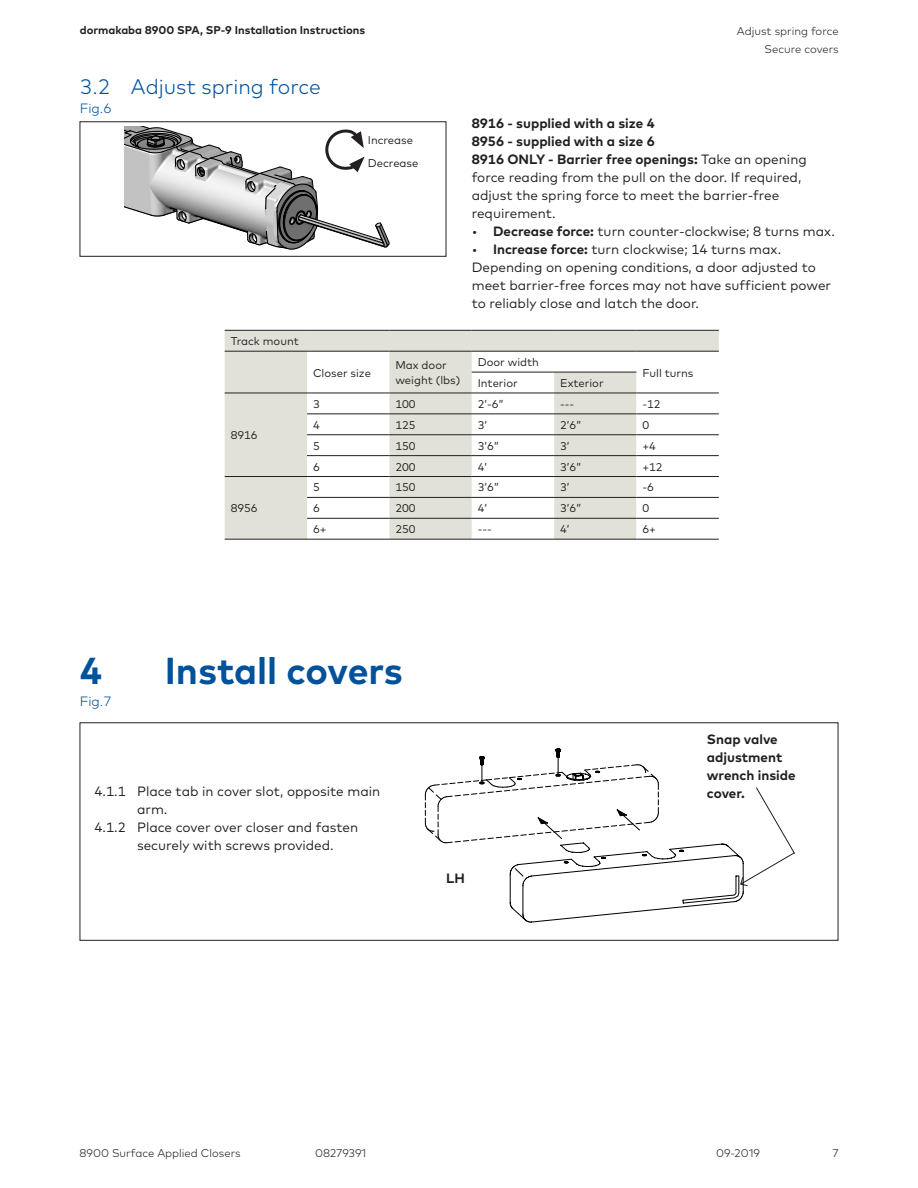
<style>
.page{position:relative;width:918px;height:1188px;background:#fff}
.page>*{position:absolute;margin:0;border:0;box-sizing:border-box;transform-origin:0 0}
.t1{font:700 37.5px "Mark Pro";letter-spacing:-.005em;color:#01519b}
.t2{font:300 21px "Mark Pro";color:#01519b}
.Body_Text_9pt_12pt_R{font:13.5px/18px "Mark Pro";color:#231f20}
.Body_Text_9pt_12pt_R-2{font:700 13.5px/18px "Mark Pro";color:#231f20}
.t3{font:300 13.5px "Mark Pro";color:#01519b}
.Table_Body_Text_7_5p{font:11.25px/14.2px "Mark Pro";color:#231f20}
.t4{font:300 11.25px/18px "Mark Pro";color:#231f20;text-align:right}
.t5{font:700 11.25px "Mark Pro";color:#231f20}
.Body_Text_7_5pt_9pt{font:11.25px "Mark Pro";color:#231f20}
.s1{font-weight:700}
</style>
<div class="page">
<div style="left:80px;top:122px;width:366px;height:135px;border:1px solid #231f20"></div>
<svg style="left:125px;top:127px;width:264px;height:123px"></svg>
<svg style="left:225px;top:331px;width:494px;height:208px;fill:#e2e1d9"></svg>
<svg style="left:636px;top:352px;width:83px;height:187px"></svg>
<hr style="left:225px;top:330px;width:82px;height:1px;background:#231f20">
<hr style="left:307px;top:330px;width:82px;height:1px;background:#231f20">
<hr style="left:389px;top:330px;width:83px;height:1px;background:#231f20">
<hr style="left:472px;top:330px;width:82px;height:1px;background:#231f20">
<hr style="left:554px;top:330px;width:82px;height:1px;background:#231f20">
<hr style="left:636px;top:330px;width:83px;height:1px;background:#231f20">
<hr style="left:225px;top:351px;width:82px;height:1px;background:#231f20">
<hr style="left:307px;top:351px;width:82px;height:1px;background:#231f20">
<hr style="left:389px;top:351px;width:83px;height:1px;background:#231f20">
<hr style="left:472px;top:351px;width:82px;height:1px;background:#231f20">
<hr style="left:554px;top:351px;width:82px;height:1px;background:#231f20">
<hr style="left:636px;top:351px;width:83px;height:1px;background:#231f20">
<hr style="left:472px;top:372px;width:82px;height:1px;background:#231f20">
<hr style="left:554px;top:372px;width:82px;height:1px;background:#231f20">
<hr style="left:225px;top:393px;width:82px;height:1px;background:#231f20">
<hr style="left:225px;top:476px;width:82px;height:1px;background:#231f20">
<hr style="left:225px;top:539px;width:82px;height:1px;background:#231f20">
<hr style="left:307px;top:393px;width:82px;height:1px;background:#231f20">
<hr style="left:389px;top:393px;width:83px;height:1px;background:#231f20">
<hr style="left:472px;top:393px;width:82px;height:1px;background:#231f20">
<hr style="left:554px;top:393px;width:82px;height:1px;background:#231f20">
<hr style="left:636px;top:393px;width:83px;height:1px;background:#231f20">
<hr style="left:307px;top:413px;width:82px;height:1px;background:#231f20">
<hr style="left:389px;top:413px;width:83px;height:1px;background:#231f20">
<hr style="left:472px;top:413px;width:82px;height:1px;background:#231f20">
<hr style="left:554px;top:413px;width:82px;height:1px;background:#231f20">
<hr style="left:636px;top:413px;width:83px;height:1px;background:#231f20">
<hr style="left:307px;top:434px;width:82px;height:1px;background:#231f20">
<hr style="left:389px;top:434px;width:83px;height:1px;background:#231f20">
<hr style="left:472px;top:434px;width:82px;height:1px;background:#231f20">
<hr style="left:554px;top:434px;width:82px;height:1px;background:#231f20">
<hr style="left:636px;top:434px;width:83px;height:1px;background:#231f20">
<hr style="left:307px;top:455px;width:82px;height:1px;background:#231f20">
<hr style="left:389px;top:455px;width:83px;height:1px;background:#231f20">
<hr style="left:472px;top:455px;width:82px;height:1px;background:#231f20">
<hr style="left:554px;top:455px;width:82px;height:1px;background:#231f20">
<hr style="left:636px;top:455px;width:83px;height:1px;background:#231f20">
<hr style="left:307px;top:476px;width:82px;height:1px;background:#231f20">
<hr style="left:389px;top:476px;width:83px;height:1px;background:#231f20">
<hr style="left:472px;top:476px;width:82px;height:1px;background:#231f20">
<hr style="left:554px;top:476px;width:82px;height:1px;background:#231f20">
<hr style="left:636px;top:476px;width:83px;height:1px;background:#231f20">
<hr style="left:307px;top:497px;width:82px;height:1px;background:#231f20">
<hr style="left:389px;top:497px;width:83px;height:1px;background:#231f20">
<hr style="left:472px;top:497px;width:82px;height:1px;background:#231f20">
<hr style="left:554px;top:497px;width:82px;height:1px;background:#231f20">
<hr style="left:636px;top:497px;width:83px;height:1px;background:#231f20">
<hr style="left:307px;top:518px;width:82px;height:1px;background:#231f20">
<hr style="left:389px;top:518px;width:83px;height:1px;background:#231f20">
<hr style="left:472px;top:518px;width:82px;height:1px;background:#231f20">
<hr style="left:554px;top:518px;width:82px;height:1px;background:#231f20">
<hr style="left:636px;top:518px;width:83px;height:1px;background:#231f20">
<hr style="left:307px;top:539px;width:82px;height:1px;background:#231f20">
<hr style="left:389px;top:539px;width:83px;height:1px;background:#231f20">
<hr style="left:472px;top:539px;width:82px;height:1px;background:#231f20">
<hr style="left:554px;top:539px;width:82px;height:1px;background:#231f20">
<hr style="left:636px;top:539px;width:83px;height:1px;background:#231f20">
<div style="left:80px;top:723px;width:758px;height:218px;border:1px solid #231f20"></div>
<svg style="left:424px;top:748px;width:371px;height:175px"></svg>
<p class="t5" style="left:80px;top:21px;width:287px">dormakaba 8900 SPA, SP-9 Installation Instructions</p>
<p class="t2" style="left:80px;top:71px;width:243px">3.2 Adjust spring force</p>
<p class="t3" style="left:80px;top:98px;width:33px">Fig.6</p>
<p class="Body_Text_7_5pt_9pt" style="left:368px;top:132px;width:47px">Increase</p>
<p class="Body_Text_7_5pt_9pt" style="left:368px;top:155px;width:52px">Decrease</p>
<p class="Table_Body_Text_7_5p" style="left:231px;top:333px;width:70px">Track mount</p>
<p class="t4" style="left:737px;top:21px;width:103px">Adjust spring force<br>Secure covers</p>
<p class="Body_Text_9pt_12pt_R-2" style="left:472px;top:113px;width:185px">8916 - supplied with a size 4</p>
<p class="Body_Text_9pt_12pt_R-2" style="left:472px;top:131px;width:185px">8956 - supplied with a size 6</p>
<p class="Body_Text_9pt_12pt_R" style="left:472px;top:149px;width:337px"><span class="s1">8916 ONLY - Barrier free openings:</span> Take an opening force reading from the pull on the door. If required, adjust the spring force to meet the barrier-free requirement.</p>
<p class="Body_Text_9pt_12pt_R" style="left:472px;top:221px;width:365px">• <span class="s1">Decrease force:</span> turn counter-clockwise; 8 turns max.</p>
<p class="Body_Text_9pt_12pt_R" style="left:472px;top:239px;width:311px">• <span class="s1">Increase force:</span> turn clockwise; 14 turns max.</p>
<p class="Body_Text_9pt_12pt_R" style="left:472px;top:257px;width:361px">Depending on opening conditions, a door adjusted to meet barrier-free forces may not have sufficient power to reliably close and latch the door.</p>
<p class="Table_Body_Text_7_5p" style="left:231px;top:427px;width:28px">8916</p>
<p class="Table_Body_Text_7_5p" style="left:231px;top:500px;width:28px">8956</p>
<p class="Table_Body_Text_7_5p" style="left:313px;top:365px;width:60px">Closer size</p>
<p class="Table_Body_Text_7_5p" style="left:395px;top:357px;width:66px">Max door weight (lbs)</p>
<p class="Table_Body_Text_7_5p" style="left:478px;top:354px;width:63px">Door width</p>
<p class="Table_Body_Text_7_5p" style="left:478px;top:375px;width:42px">Interior</p>
<p class="Table_Body_Text_7_5p" style="left:560px;top:375px;width:45px">Exterior</p>
<p class="Table_Body_Text_7_5p" style="left:642px;top:365px;width:53px">Full turns</p>
<p class="Table_Body_Text_7_5p" style="left:313px;top:396px;width:8px">3</p>
<p class="Table_Body_Text_7_5p" style="left:395px;top:396px;width:22px">100</p>
<p class="Table_Body_Text_7_5p" style="left:478px;top:396px;width:27px">2’-6”</p>
<p class="Table_Body_Text_7_5p" style="left:560px;top:396px;width:16px">---</p>
<p class="Table_Body_Text_7_5p" style="left:642px;top:396px;width:20px">-12</p>
<p class="Table_Body_Text_7_5p" style="left:313px;top:417px;width:8px">4</p>
<p class="Table_Body_Text_7_5p" style="left:395px;top:417px;width:22px">125</p>
<p class="Table_Body_Text_7_5p" style="left:478px;top:417px;width:11px">3’</p>
<p class="Table_Body_Text_7_5p" style="left:560px;top:417px;width:23px">2’6”</p>
<p class="Table_Body_Text_7_5p" style="left:642px;top:417px;width:8px">0</p>
<p class="Table_Body_Text_7_5p" style="left:313px;top:438px;width:8px">5</p>
<p class="Table_Body_Text_7_5p" style="left:395px;top:438px;width:22px">150</p>
<p class="Table_Body_Text_7_5p" style="left:478px;top:438px;width:23px">3’6”</p>
<p class="Table_Body_Text_7_5p" style="left:560px;top:438px;width:11px">3’</p>
<p class="Table_Body_Text_7_5p" style="left:642px;top:438px;width:15px">+4</p>
<p class="Table_Body_Text_7_5p" style="left:313px;top:459px;width:8px">6</p>
<p class="Table_Body_Text_7_5p" style="left:395px;top:459px;width:22px">200</p>
<p class="Table_Body_Text_7_5p" style="left:478px;top:459px;width:11px">4’</p>
<p class="Table_Body_Text_7_5p" style="left:560px;top:459px;width:23px">3’6”</p>
<p class="Table_Body_Text_7_5p" style="left:642px;top:459px;width:22px">+12</p>
<p class="Table_Body_Text_7_5p" style="left:313px;top:479px;width:8px">5</p>
<p class="Table_Body_Text_7_5p" style="left:395px;top:479px;width:22px">150</p>
<p class="Table_Body_Text_7_5p" style="left:478px;top:479px;width:23px">3’6”</p>
<p class="Table_Body_Text_7_5p" style="left:560px;top:479px;width:11px">3’</p>
<p class="Table_Body_Text_7_5p" style="left:642px;top:479px;width:13px">-6</p>
<p class="Table_Body_Text_7_5p" style="left:313px;top:500px;width:8px">6</p>
<p class="Table_Body_Text_7_5p" style="left:395px;top:500px;width:22px">200</p>
<p class="Table_Body_Text_7_5p" style="left:478px;top:500px;width:11px">4’</p>
<p class="Table_Body_Text_7_5p" style="left:560px;top:500px;width:23px">3’6”</p>
<p class="Table_Body_Text_7_5p" style="left:642px;top:500px;width:8px">0</p>
<p class="Table_Body_Text_7_5p" style="left:313px;top:521px;width:15px">6+</p>
<p class="Table_Body_Text_7_5p" style="left:395px;top:521px;width:22px">250</p>
<p class="Table_Body_Text_7_5p" style="left:478px;top:521px;width:16px">---</p>
<p class="Table_Body_Text_7_5p" style="left:560px;top:521px;width:11px">4’</p>
<p class="Table_Body_Text_7_5p" style="left:642px;top:521px;width:15px">6+</p>
<p class="t1" style="left:80px;top:643px;width:24px">4</p>
<p class="t1" style="left:165px;top:643px;width:240px">Install covers</p>
<p class="t3" style="left:80px;top:691px;width:33px">Fig.7</p>
<p class="Body_Text_9pt_12pt_R-2" style="left:707px;top:729px;width:90px">Snap valve adjustment wrench inside</p>
<p class="Body_Text_9pt_12pt_R" style="left:95px;top:781px;width:287px">4.1.1 Place tab in cover slot, opposite main</p>
<p class="Body_Text_9pt_12pt_R-2" style="left:707px;top:783px;width:39px">cover.</p>
<p class="Body_Text_9pt_12pt_R" style="left:137px;top:799px;width:32px">arm.</p>
<p class="Body_Text_9pt_12pt_R" style="left:137px;top:817px;width:223px;text-indent:-43px">4.1.2 Place cover over closer and fasten securely with screws provided.</p>
<p class="Body_Text_9pt_12pt_R-2" style="left:446px;top:868px;width:20px">LH</p>
<p class="t4" style="left:80px;top:1143px;width:163px">8900 Surface Applied Closers</p>
<p class="t4" style="left:315px;top:1143px;width:53px">08279391</p>
<p class="t4" style="left:716px;top:1143px;width:45px">09-2019</p>
<p class="t4" style="left:833px;top:1144px;width:8px">7</p>
</div>
